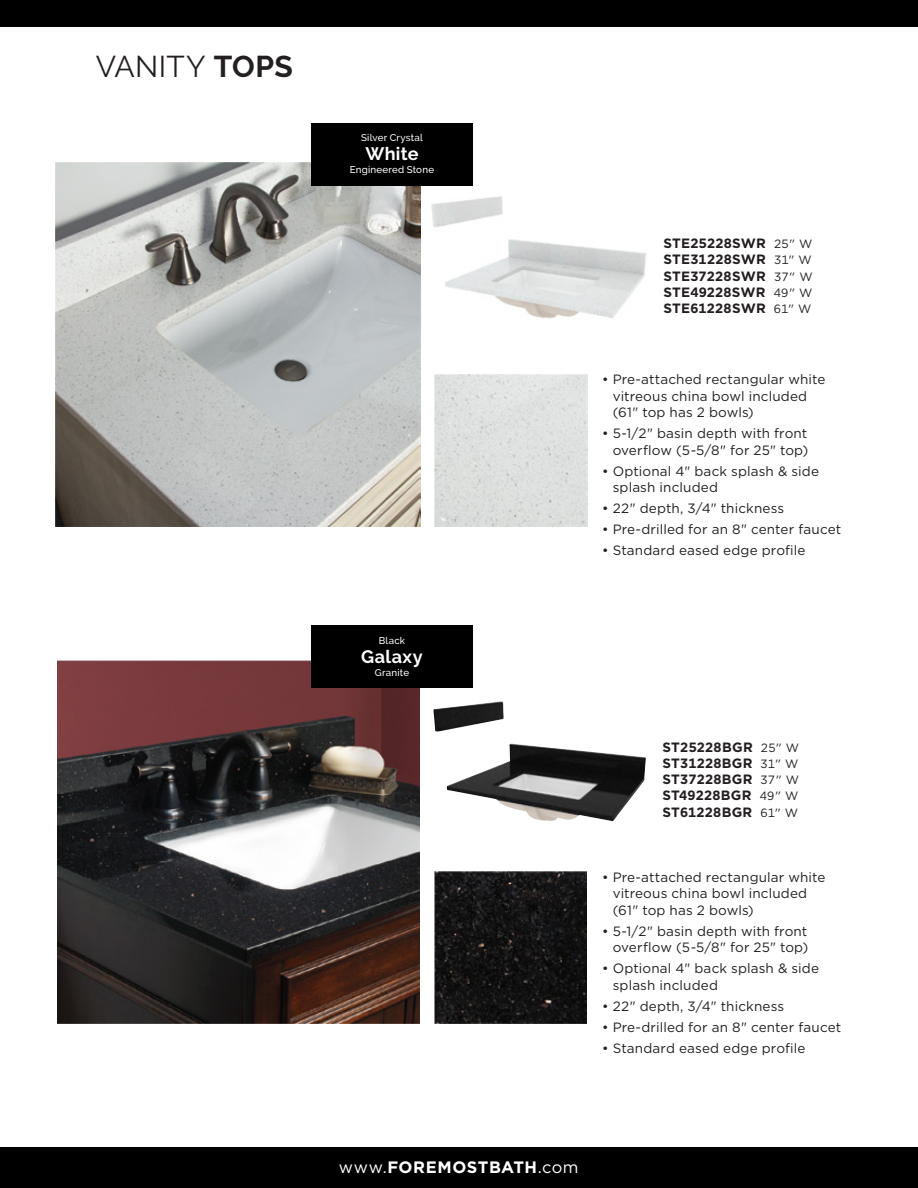
<style>
.page{position:relative;width:918px;height:1188px;background:#fff}
.page>*{position:absolute;margin:0;border:0;box-sizing:border-box;transform-origin:0 0}
.t1{font:30px "Raleway";letter-spacing:.01em;color:#231f20}
.t2{font:700 18px "Raleway";letter-spacing:.02em;color:#fff}
.t3{font:700 16.5px "Gotham";letter-spacing:.025em;color:#fff}
.t4{font:13.5px/16.5px "Gotham";letter-spacing:.01em;color:#231f20}
.t5{font:700 13.5px/16.2px "Gotham";letter-spacing:.015em;color:#231f20;text-align:justify}
.t6{font:500 9.75px "Raleway";letter-spacing:.02em;color:#fff}
.s1{font-weight:700}
.s2{font-weight:400;font-size:12px}
.s3{font-weight:400}
</style>
<div class="page">
<div style="left:0;top:0;width:918px;height:27px;background:#000"></div>
<div style="left:0;top:1148px;width:918px;height:40px;background:#000"></div>
<img style="left:420px;top:189px;width:226px;height:137px">
<img style="left:433px;top:701px;width:213px;height:120px">
<img style="left:56px;top:162px;width:364px;height:364px">
<img style="left:435px;top:374px;width:152px;height:152px">
<img style="left:435px;top:872px;width:152px;height:152px">
<img style="left:57px;top:660px;width:363px;height:364px">
<div style="left:311px;top:123px;width:162px;height:62px;background:#000"></div>
<div style="left:311px;top:626px;width:162px;height:62px;background:#000"></div>
<h1 class="t1" style="left:96px;top:49px;width:199px">VANITY <span class="s1">TOPS</span></h1>
<p class="t6" style="left:361px;top:132px;width:63px">Silver Crystal</p>
<h2 class="t2" style="left:365px;top:144px;width:55px">White</h2>
<p class="t6" style="left:350px;top:164px;width:86px">Engineered Stone</p>
<p class="t6" style="left:379px;top:635px;width:28px">Black</p>
<h2 class="t2" style="left:361px;top:646px;width:63px">Galaxy</h2>
<p class="t6" style="left:375px;top:667px;width:36px">Granite</p>
<p class="t5" style="left:663px;top:235px;width:151px">STE25228SWR <span class="s2">25" W </span>STE31228SWR <span class="s2">31" W </span>STE37228SWR <span class="s2">37" W </span>STE49228SWR <span class="s2">49" W </span>STE61228SWR <span class="s2">61" W</span></p>
<p class="t4" style="left:613px;top:371px;width:214px;text-indent:-11px">• Pre-attached rectangular white vitreous china bowl included (61" top has 2 bowls)</p>
<p class="t4" style="left:602px;top:425px;width:207px;text-align:right">• 5-1/2" basin depth with front overflow (5-5/8" for 25" top)</p>
<p class="t4" style="left:613px;top:463px;width:208px;text-indent:-11px">• Optional 4" back splash &amp; side splash included</p>
<p class="t4" style="left:602px;top:500px;width:184px">• 22" depth, 3/4" thickness</p>
<p class="t4" style="left:602px;top:521px;width:240px">• Pre-drilled for an 8" center faucet</p>
<p class="t4" style="left:602px;top:542px;width:205px">• Standard eased edge profile</p>
<p class="t5" style="left:662px;top:739px;width:138px">ST25228BGR <span class="s2">25" W </span>ST31228BGR <span class="s2">31" W </span>ST37228BGR <span class="s2">37" W </span>ST49228BGR <span class="s2">49" W </span>ST61228BGR <span class="s2">61" W</span></p>
<p class="t4" style="left:613px;top:868px;width:214px;text-indent:-11px">• Pre-attached rectangular white vitreous china bowl included (61" top has 2 bowls)</p>
<p class="t4" style="left:602px;top:922px;width:207px;text-align:right">• 5-1/2" basin depth with front overflow (5-5/8" for 25" top)</p>
<p class="t4" style="left:613px;top:960px;width:208px;text-indent:-11px">• Optional 4" back splash &amp; side splash included</p>
<p class="t4" style="left:602px;top:997px;width:184px">• 22" depth, 3/4" thickness</p>
<p class="t4" style="left:602px;top:1018px;width:240px">• Pre-drilled for an 8" center faucet</p>
<p class="t4" style="left:602px;top:1039px;width:205px">• Standard eased edge profile</p>
<p class="t3" style="left:339px;top:1156px;width:241px"><span class="s3">www.</span>FOREMOSTBATH<span class="s3">.com</span></p>
</div>
